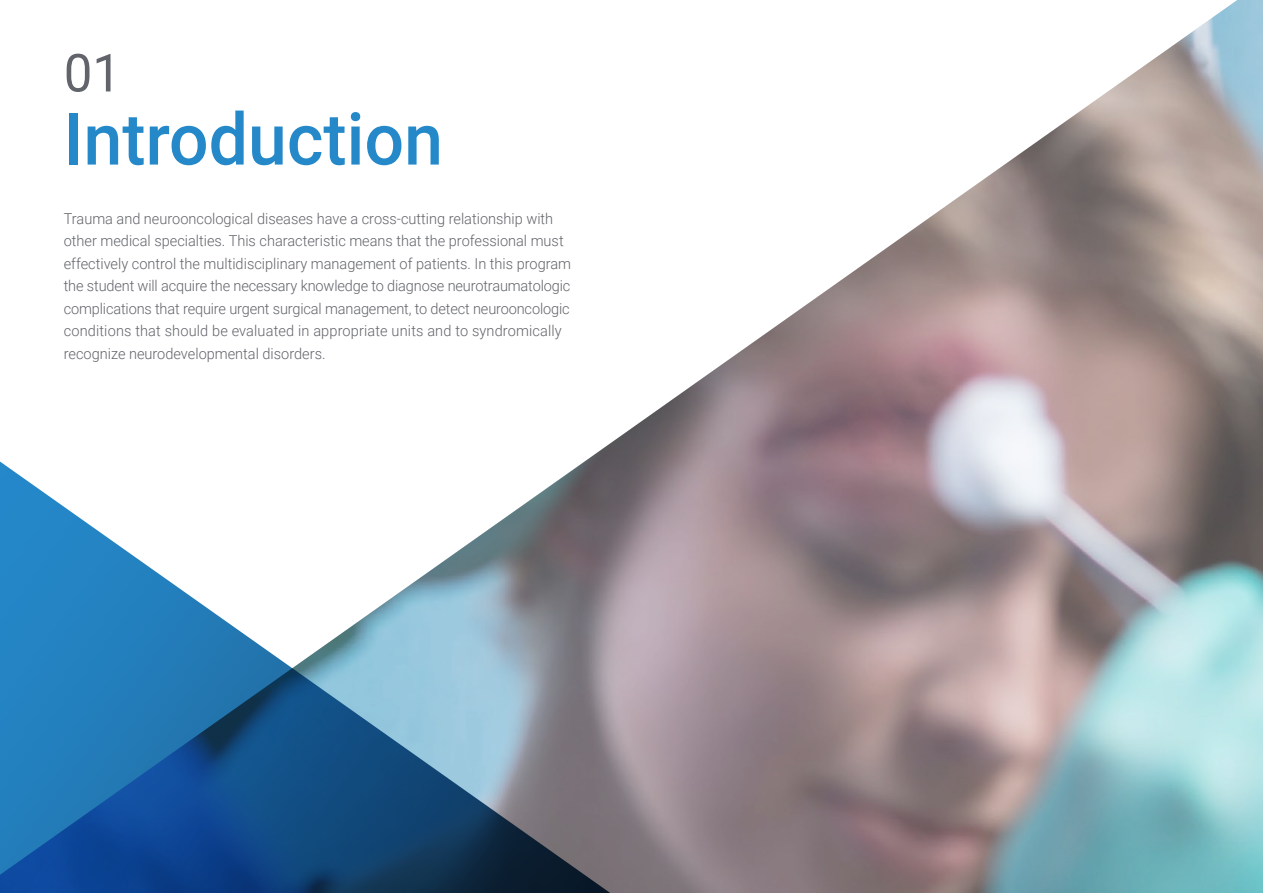
<style>
.page{position:relative;width:1263px;height:893px;background:#fff}
.page>*{position:absolute;margin:0;border:0;box-sizing:border-box;transform-origin:0 0}
.t1{font:500 72px "Roboto";color:#2488c9}
.t2{font:52.5px "Roboto";color:#61646a}
.t3{font:300 15px/22.5px "Roboto";color:#61646a}
</style>
<div class="page">
<img style="left:606px;top:0;width:657px;height:893px">
<svg style="left:0;top:446px;width:640px;height:447px"></svg>
<h2 class="t2" style="left:64px;top:36px;width:59px">01</h2>
<h1 class="t1" style="left:64px;top:89px;width:381px">Introduction</h1>
<p class="t3" style="left:64px;top:207px;width:509px">Trauma and neurooncological diseases have a cross-cutting relationship with other medical specialties. This characteristic means that the professional must effectively control the multidisciplinary management of patients. In this program the student will acquire the necessary knowledge to diagnose neurotraumatologic complications that require urgent surgical management, to detect neurooncologic conditions that should be evaluated in appropriate units and to syndromically recognize neurodevelopmental disorders.</p>
</div>
